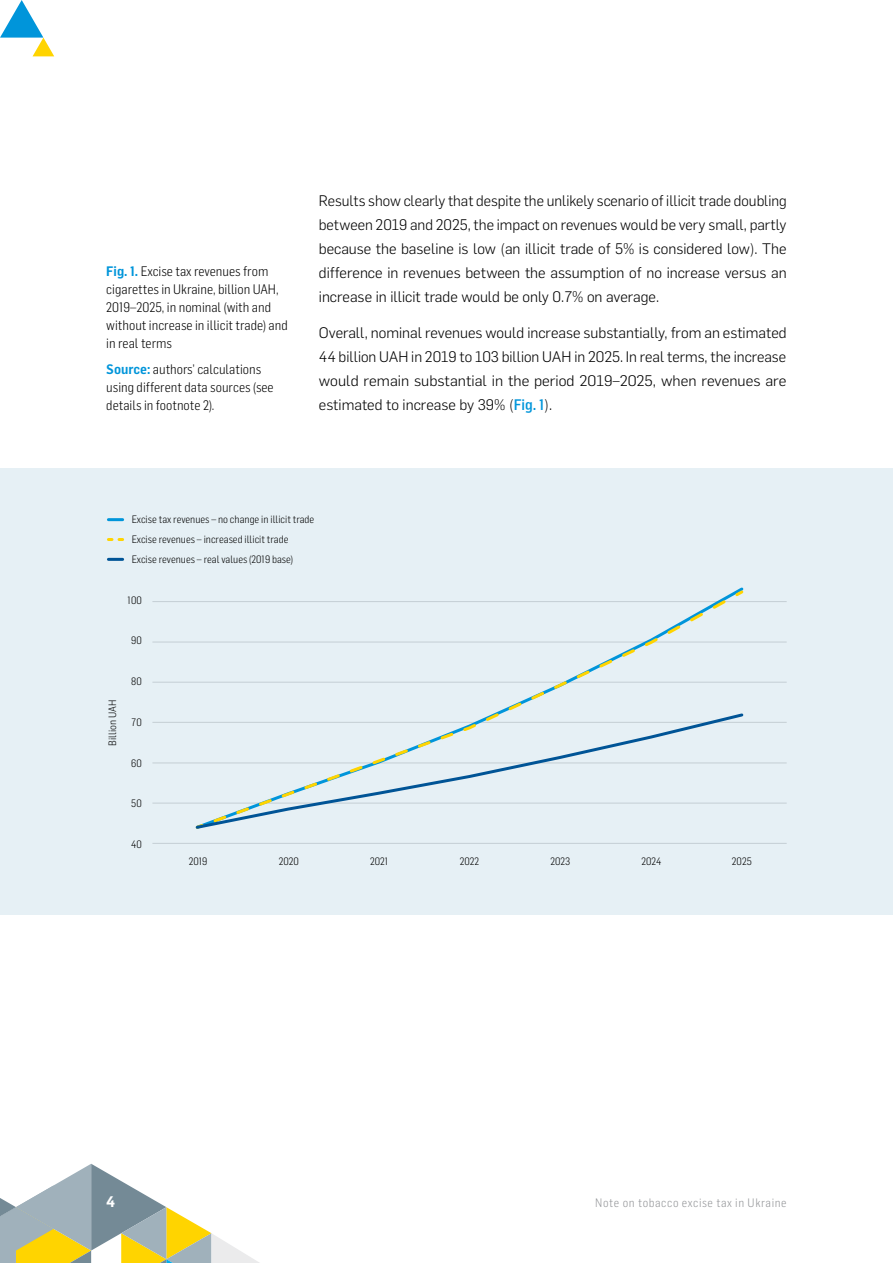
<style>
.page{position:relative;width:893px;height:1263px;background:#fff}
.page>*{position:absolute;margin:0;border:0;box-sizing:border-box;transform-origin:0 0}
.t1{font:300 15px/24px "Flama";color:#000;text-align:justify}
.t2{font:600 15px "Flama";color:#fff}
.t3{font:300 13.5px/18px "Flama Semicondensed";color:#000}
.t4{font:300 12px "Flama Semicondensed";letter-spacing:.05em;color:#939598}
.t5{font:300 10.5px/19.8px "Flama Semicondensed";color:#000}
.s1{font-weight:600;color:#0095da}
.s2{font-family:"Flama Semicondensed";font-weight:500;color:#0095da}
</style>
<div class="page">
<div style="left:0;top:468px;width:893px;height:446px;background:#e6f0f5"></div>
<hr style="left:108px;top:518px;width:15px;height:3px;background:#0095da">
<svg style="left:108px;top:538px;width:15px;height:3px"></svg>
<hr style="left:108px;top:558px;width:15px;height:3px;background:#005496">
<hr style="left:152px;top:601px;width:635px;height:1px;background:#c4ced4">
<hr style="left:152px;top:642px;width:635px;height:1px;background:#c4ced4">
<hr style="left:152px;top:682px;width:635px;height:1px;background:#c4ced4">
<hr style="left:152px;top:722px;width:635px;height:1px;background:#c4ced4">
<hr style="left:152px;top:762px;width:635px;height:1px;background:#c4ced4">
<hr style="left:152px;top:803px;width:635px;height:1px;background:#c4ced4">
<hr style="left:152px;top:843px;width:635px;height:1px;background:#c4ced4">
<svg style="left:193px;top:588px;width:553px;height:216px"></svg>
<svg style="left:194px;top:711px;width:551px;height:118px"></svg>
<svg style="left:0;top:0;width:54px;height:56px"></svg>
<svg style="left:0;top:1164px;width:259px;height:99px"></svg>
<p class="t3" style="left:106px;top:261px;width:183px"><span class="s1">Fig. 1.</span> Excise tax revenues from cigarettes in Ukraine, billion UAH,<br>2019–2025, in nominal (with and without increase in illicit trade) and in real terms</p>
<p class="t3" style="left:106px;top:360px;width:169px"><span class="s1">Source:</span> authors’ calculations using different data sources (see details in footnote 2).</p>
<p class="t1" style="left:319px;top:187px;width:469px">Results show clearly that despite the unlikely scenario of illicit trade doubling between 2019 and 2025, the impact on revenues would be very small, partly because the baseline is low (an illicit trade of 5% is considered low). The difference in revenues between the assumption of no increase versus an increase in illicit trade would be only 0.7% on average.</p>
<p class="t1" style="left:319px;top:320px;width:469px">Overall, nominal revenues would increase substantially, from an estimated 44 billion UAH in 2019 to 103 billion UAH in 2025. In real terms, the increase would remain substantial in the period 2019–2025, when revenues are estimated to increase by 39% (<span class="s2">Fig. 1</span>).</p>
<p class="t5" style="left:132px;top:509px;width:184px">Excise tax revenues – no change in illicit trade<br>Excise revenues – increased illicit trade<br>Excise revenues – real values (2019 base)</p>
<p class="t5" style="left:102px;top:746px;width:47px;rotate:-90deg">Billion UAH</p>
<p class="t5" style="left:128px;top:590px;width:16px">100</p>
<p class="t5" style="left:131px;top:630px;width:12px">90</p>
<p class="t5" style="left:131px;top:671px;width:12px">80</p>
<p class="t5" style="left:132px;top:712px;width:12px">70</p>
<p class="t5" style="left:131px;top:752px;width:12px">60</p>
<p class="t5" style="left:131px;top:793px;width:12px">50</p>
<p class="t5" style="left:131px;top:834px;width:12px">40</p>
<p class="t5" style="left:189px;top:850px;width:20px">2019</p>
<p class="t5" style="left:279px;top:850px;width:22px">2020</p>
<p class="t5" style="left:370px;top:850px;width:20px">2021</p>
<p class="t5" style="left:460px;top:850px;width:21px">2022</p>
<p class="t5" style="left:551px;top:850px;width:21px">2023</p>
<p class="t5" style="left:641px;top:850px;width:21px">2024</p>
<p class="t5" style="left:732px;top:850px;width:21px">2025</p>
<p class="t2" style="left:106px;top:1190px;width:11px">4</p>
<p class="t4" style="left:595px;top:1195px;width:193px">Note on tobacco excise tax in Ukraine</p>
</div>
